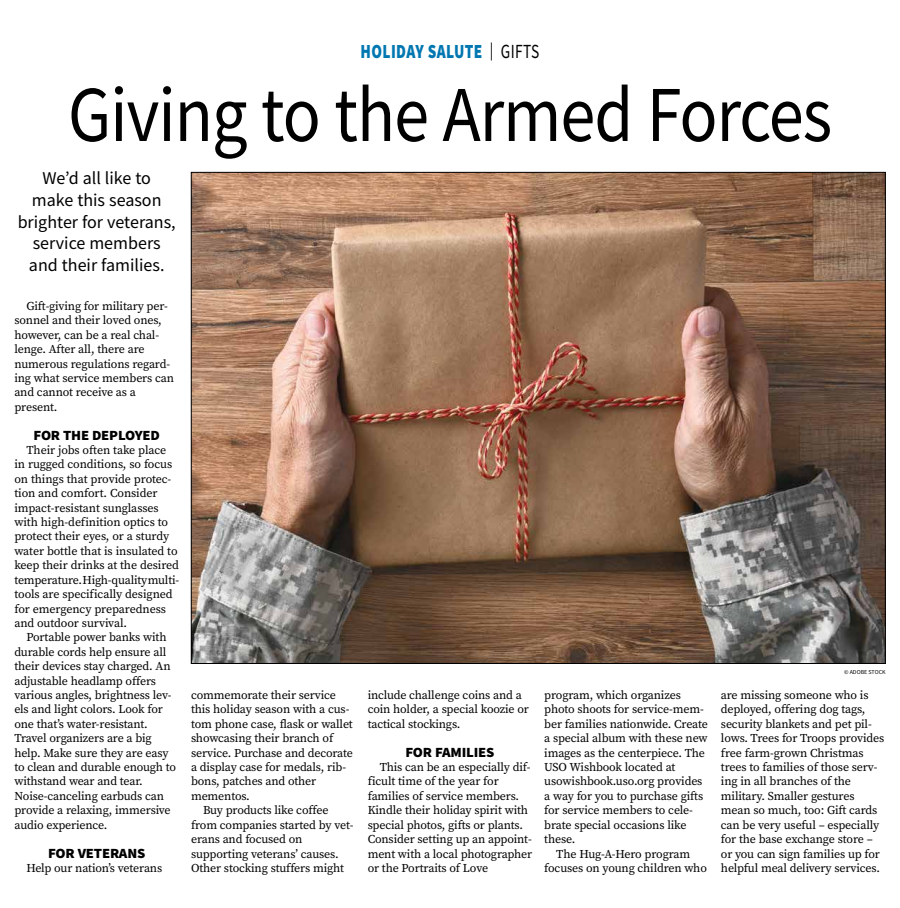
<style>
.page{position:relative;width:900px;height:908px;background:#fff}
.page>*{position:absolute;margin:0;border:0;box-sizing:border-box;transform-origin:0 0}
.t1{font:79.2px "Source Sans Pro";letter-spacing:-.015em;color:#000;scale:.89 1}
.t2{font:900 20px "Source Sans Pro";letter-spacing:.025em;color:#0077b1;scale:.77 1}
.t3{font:18px/21.6px "Source Sans Pro";color:#000;text-align:center}
.t4{font:900 14px "Source Sans Pro";letter-spacing:-.015em;color:#000;scale:1.05 1}
.t5{font:12px/14.4px "Source Serif Pro";letter-spacing:-.015em;color:#000}
.t6{font:6px "Source Sans Pro";color:#000}
.s1{font-weight:400;font-size:18px;color:#000}
.s2{font-weight:400;color:#000}
</style>
<div class="page">
<img style="left:193px;top:174px;width:691px;height:487px">
<h2 class="t2" style="left:361px;top:38px;width:234px">HOLIDAY SALUTE <span class="s1">|</span> <span class="s2">GIFTS</span></h2>
<h1 class="t1" style="left:68px;top:64px;width:860px">Giving to the Armed Forces</h1>
<h3 class="t3" style="left:18px;top:167px;width:160px">We’d all like to<br>make this season brighter for veterans, service members and their families.</h3>
<p class="t5" style="left:14px;top:298px;width:161px;text-indent:12px">Gift-giving for military per&shy;sonnel and their loved ones, however, can be a real chal&shy;lenge. After all, there are numerous regulations regard&shy;ing what service members can and cannot receive as a present.</p>
<p class="t4" style="left:33px;top:425px;width:122px">FOR THE DEPLOYED</p>
<p class="t5" style="left:14px;top:442px;width:166px;text-indent:12px">Their jobs often take place in rugged conditions, so focus on things that provide protec&shy;tion and comfort. Consider impact-resistant sunglasses with high-definition optics to protect their eyes, or a sturdy water bottle that is insulated to keep their drinks at the desired temperature. High-quality multi&shy;tools are specifically designed for emergency preparedness and outdoor survival.</p>
<p class="t5" style="left:14px;top:630px;width:163px;text-indent:12px">Portable power banks with durable cords help ensure all their devices stay charged. An adjustable headlamp offers various angles, brightness lev&shy;els and light colors. Look for one that’s water-resistant.<br>Travel organizers are a big help. Make sure they are easy to clean and durable enough to withstand wear and tear.<br>Noise-canceling earbuds can provide a relaxing, immersive audio experience.</p>
<p class="t4" style="left:48px;top:842px;width:94px">FOR VETERANS</p>
<p class="t5" style="left:26px;top:860px;width:137px">Help our nation’s veterans</p>
<p class="t5" style="left:191px;top:687px;width:147px">commemorate their service</p>
<p class="t5" style="left:191px;top:702px;width:160px">this holiday season with a cus-</p>
<p class="t5" style="left:191px;top:716px;width:163px">tom phone case, flask or wallet</p>
<p class="t5" style="left:191px;top:730px;width:144px">showcasing their branch of</p>
<p class="t5" style="left:191px;top:745px;width:164px">service. Purchase and decorate</p>
<p class="t5" style="left:191px;top:759px;width:157px">a display case for medals, rib-</p>
<p class="t5" style="left:191px;top:774px;width:127px">bons, patches and other</p>
<p class="t5" style="left:191px;top:788px;width:60px">mementos.</p>
<p class="t5" style="left:203px;top:802px;width:127px">Buy products like coffee</p>
<p class="t5" style="left:191px;top:817px;width:164px">from companies started by vet-</p>
<p class="t5" style="left:191px;top:831px;width:113px">erans and focused on</p>
<p class="t5" style="left:191px;top:846px;width:149px">supporting veterans’ causes.</p>
<p class="t5" style="left:191px;top:860px;width:154px">Other stocking stuffers might</p>
<p class="t5" style="left:368px;top:687px;width:163px">include challenge coins and a coin holder, a special koozie or tactical stockings.</p>
<p class="t4" style="left:405px;top:742px;width:86px">FOR FAMILIES</p>
<p class="t5" style="left:368px;top:759px;width:166px;text-indent:12px">This can be an especially dif&shy;ficult time of the year for families of service members.<br>Kindle their holiday spirit with special photos, gifts or plants.<br>Consider setting up an appoint&shy;ment with a local photographer or the Portraits of Love</p>
<p class="t5" style="left:544px;top:687px;width:165px">program, which organizes photo shoots for service-mem&shy;ber families nationwide. Create a special album with these new images as the centerpiece. The<br>USO Wishbook located at usowishbook.uso.org provides a way for you to purchase gifts for service members to cele&shy;brate special occasions like these.</p>
<p class="t5" style="left:544px;top:846px;width:164px;text-align:center">The Hug-A-Hero program focuses on young children who</p>
<p class="t6" style="left:844px;top:668px;width:43px">© ADOBE STOCK</p>
<p class="t5" style="left:721px;top:687px;width:165px">are missing someone who is deployed, offering dog tags, security blankets and pet pil&shy;lows. Trees for Troops provides free farm-grown Christmas trees to families of those serv&shy;ing in all branches of the military. Smaller gestures mean so much, too: Gift cards can be very useful – especially for the base exchange store – or you can sign families up for helpful meal delivery services.</p>
</div>
